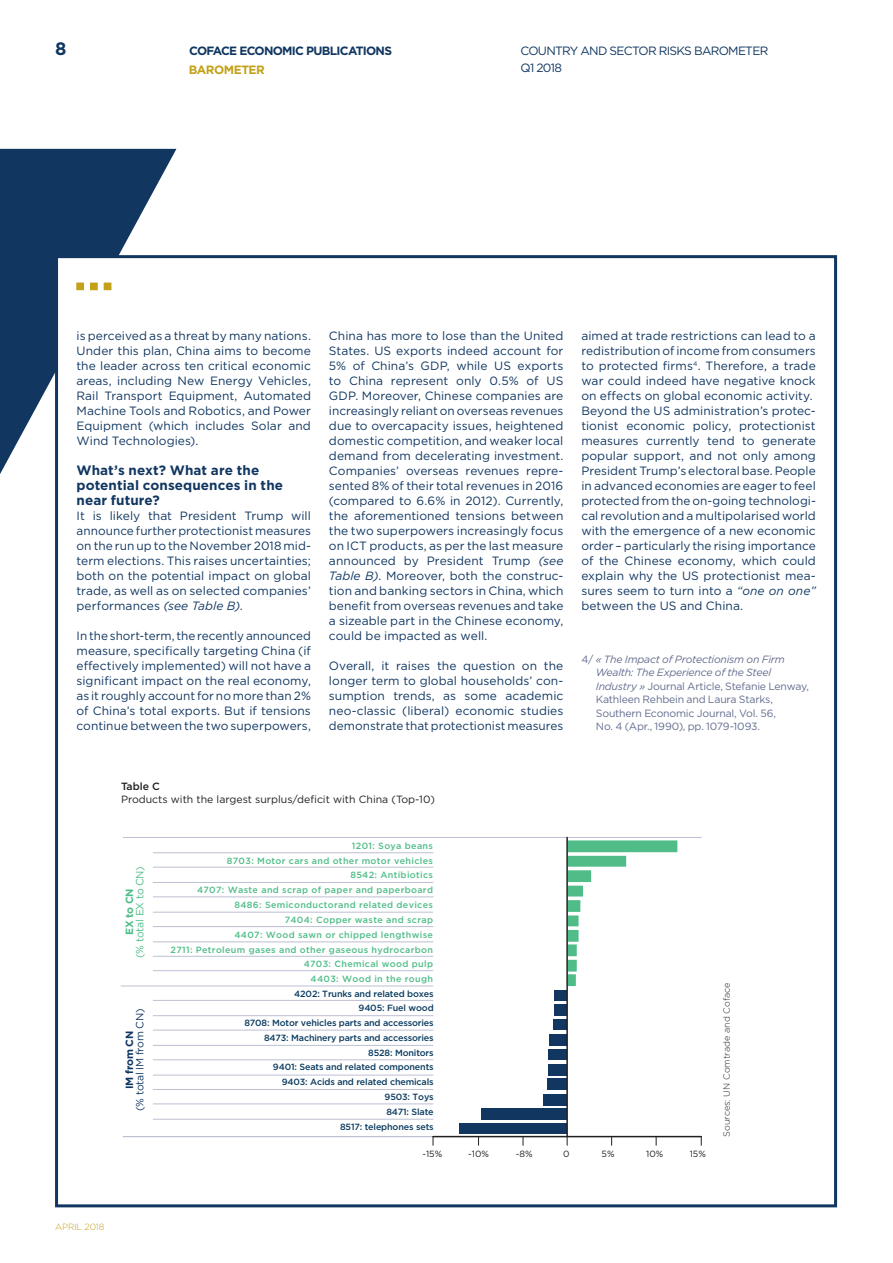
<style>
.page{position:relative;width:893px;height:1263px;background:#fff}
.page>*{position:absolute;margin:0;border:0;box-sizing:border-box;transform-origin:0 0}
.t1{font:700 18px "Gotham";color:#113761}
.t2{font:700 13.5px/15px "Gotham";letter-spacing:.005em;color:#113761}
.t3{font:12px/15px "Gotham";letter-spacing:.005em;color:#113761;text-align:justify}
.t4{font:12px "Gotham";letter-spacing:-.06em;color:#113761}
.t5{font:700 12px "Gotham";letter-spacing:-.06em;color:#113761}
.t6{font:700 12px "Gotham";letter-spacing:-.04em;color:#c3a119}
.t7{font:10.5px/13.5px "Gotham";letter-spacing:-.02em;color:#636d8f}
.t8{font:10.5px "Gotham";color:#231f20}
.t9{font:10.5px "Gotham";letter-spacing:-.025em;color:#113761}
.t10{font:10.5px "Gotham";letter-spacing:-.025em;color:#50bd88}
.t11{font:700 10.5px "Gotham";letter-spacing:-.025em;color:#113761}
.t12{font:500 10.5px "Gotham";color:#231f20}
.t13{font:700 10.5px "Gotham";color:#50bd88}
.t14{font:500 9px "Gotham";letter-spacing:.035em;color:#50bd88}
.t15{font:500 9px "Gotham";letter-spacing:-.015em;color:#0a3b5f}
.t16{font:300 9px "Gotham";color:#231f20}
.t17{font:9px "Gotham";color:#231f20}
.t18{font:300 9px "Gotham";letter-spacing:-.02em;color:#c3a119}
.s1{font-style:italic}
</style>
<div class="page">
<svg style="left:0;top:149px;width:176px;height:325px;fill:#113761"></svg>
<div style="left:57px;top:257px;width:779px;height:949px;background:#fff"></div>
<svg style="left:76px;top:283px;width:35px;height:7px"></svg>
<hr style="left:123px;top:1136px;width:310px;height:1px;background:#bdc0d2">
<hr style="left:123px;top:837px;width:578px;height:1px;background:#bdc0d2">
<hr style="left:153px;top:852px;width:280px;height:1px;background:#bdc0d2">
<hr style="left:153px;top:867px;width:280px;height:1px;background:#bdc0d2">
<hr style="left:153px;top:882px;width:280px;height:1px;background:#bdc0d2">
<hr style="left:153px;top:896px;width:280px;height:1px;background:#bdc0d2">
<hr style="left:153px;top:912px;width:280px;height:1px;background:#bdc0d2">
<hr style="left:153px;top:926px;width:280px;height:1px;background:#bdc0d2">
<hr style="left:153px;top:941px;width:280px;height:1px;background:#bdc0d2">
<hr style="left:153px;top:956px;width:280px;height:1px;background:#bdc0d2">
<hr style="left:153px;top:970px;width:280px;height:1px;background:#bdc0d2">
<hr style="left:121px;top:986px;width:312px;height:1px;background:#bdc0d2">
<hr style="left:153px;top:1000px;width:280px;height:1px;background:#bdc0d2">
<hr style="left:153px;top:1015px;width:280px;height:1px;background:#bdc0d2">
<hr style="left:153px;top:1030px;width:280px;height:1px;background:#bdc0d2">
<hr style="left:153px;top:1045px;width:280px;height:1px;background:#bdc0d2">
<hr style="left:153px;top:1059px;width:280px;height:1px;background:#bdc0d2">
<hr style="left:153px;top:1075px;width:280px;height:1px;background:#bdc0d2">
<hr style="left:153px;top:1089px;width:280px;height:1px;background:#bdc0d2">
<hr style="left:153px;top:1103px;width:280px;height:1px;background:#bdc0d2">
<hr style="left:153px;top:1119px;width:280px;height:1px;background:#bdc0d2">
<hr style="left:433px;top:1136px;width:268px;height:1px;background:#231f20">
<div style="left:459px;top:1123px;width:107px;height:11px;background:#113761"></div>
<div style="left:481px;top:1108px;width:85px;height:12px;background:#113761"></div>
<div style="left:543px;top:1094px;width:23px;height:11px;background:#113761"></div>
<div style="left:547px;top:1078px;width:19px;height:12px;background:#113761"></div>
<div style="left:548px;top:1064px;width:18px;height:11px;background:#113761"></div>
<div style="left:548px;top:1049px;width:18px;height:11px;background:#113761"></div>
<div style="left:548px;top:1034px;width:18px;height:12px;background:#113761"></div>
<div style="left:553px;top:1019px;width:13px;height:11px;background:#113761"></div>
<div style="left:554px;top:1004px;width:12px;height:12px;background:#113761"></div>
<div style="left:554px;top:990px;width:12px;height:10px;background:#113761"></div>
<svg style="left:568px;top:840px;width:109px;height:146px"></svg>
<hr style="left:566px;top:837px;width:2px;height:299px;background:#231f20">
<h1 class="t1" style="left:55px;top:37px;width:13px">8</h1>
<p class="t5" style="left:189px;top:43px;width:204px">COFACE ECONOMIC PUBLICATIONS</p>
<p class="t4" style="left:521px;top:43px;width:249px">COUNTRY AND SECTOR RISKS BAROMETER</p>
<p class="t6" style="left:189px;top:62px;width:78px">BAROMETER</p>
<p class="t3" style="left:521px;top:60px;width:43px">Q1 2018</p>
<p class="t3" style="left:77px;top:328px;width:236px">is perceived as a threat by many nations.<br>Under this plan, China aims to become the leader across ten critical economic areas, including New Energy Vehicles, Rail Transport Equipment, Automated Machine Tools and Robotics, and Power Equipment (which includes Solar and Wind Technologies).</p>
<p class="t2" style="left:77px;top:463px;width:208px">What’s next? What are the potential consequences in the near future?</p>
<p class="t3" style="left:77px;top:508px;width:236px">It is likely that President Trump will announce further protectionist measures on the run up to the November 2018 mid&shy;term elections. This raises uncertainties; both on the potential impact on global trade, as well as on selected companies’ performances <span class="s1">(see Table B)</span>.</p>
<p class="t3" style="left:77px;top:628px;width:236px">In the short-term, the recently announced measure, specifically targeting China (if effectively implemented) will not have a significant impact on the real economy, as it roughly account for no more than 2% of China’s total exports. But if tensions continue between the two superpowers,</p>
<p class="t3" style="left:329px;top:328px;width:236px">China has more to lose than the United States. US exports indeed account for 5% of China’s GDP, while US exports to China represent only 0.5% of US GDP. Moreover, Chinese companies are increasingly reliant on overseas revenues due to overcapacity issues, heightened domestic competition, and weaker local demand from decelerating investment.<br>Companies’ overseas revenues repre&shy;sented 8% of their total revenues in 2016 (compared to 6.6% in 2012). Currently, the aforementioned tensions between the two superpowers increasingly focus on ICT products, as per the last measure announced by President Trump <span class="s1">(see Table B)</span>. Moreover, both the construc&shy;tion and banking sectors in China, which benefit from overseas revenues and take a sizeable part in the Chinese economy, could be impacted as well.</p>
<p class="t3" style="left:329px;top:658px;width:236px">Overall, it raises the question on the longer term to global households’ con&shy;sumption trends, as some academic neo-classic (liberal) economic studies demonstrate that protectionist measures</p>
<p class="t3" style="left:581px;top:328px;width:236px;text-align:left">aimed at trade restrictions can lead to a redistribution of income from consumers to protected firms<sup>4</sup>. Therefore, a trade war could indeed have negative knock on effects on global economic activity.<br>Beyond the US administration’s protec&shy;tionist economic policy, protectionist measures currently tend to generate popular support, and not only among President Trump’s electoral base. People in advanced economies are eager to feel protected from the on-going technologi&shy;cal revolution and a multipolarised world with the emergence of a new economic order – particularly the rising importance of the Chinese economy, which could explain why the US protectionist mea&shy;sures seem to turn into a <span class="s1">“one on one” </span>between the US and China.</p>
<p class="t7" style="left:596px;top:652px;width:215px;text-indent:-14px">4/ <span class="s1">« The Impact of Protectionism on Firm Wealth: The Experience of the Steel Industry »</span> Journal Article, Stefanie Lenway, Kathleen Rehbein and Laura Starks, Southern Economic Journal, Vol. 56,<br>No. 4 (Apr., 1990), pp. 1079-1093.</p>
<p class="t12" style="left:121px;top:779px;width:41px">Table C</p>
<p class="t8" style="left:121px;top:792px;width:316px">Products with the largest surplus/deficit with China (Top-10)</p>
<p class="t14" style="left:352px;top:840px;width:83px">1201: Soya beans</p>
<p class="t10" style="left:133px;top:958px;width:93px;rotate:-90deg">(% total EX to CN)</p>
<p class="t13" style="left:122px;top:935px;width:48px;rotate:-90deg">EX to CN</p>
<p class="t9" style="left:133px;top:1111px;width:104px;rotate:-90deg">(% total IM from CN)</p>
<p class="t11" style="left:122px;top:1089px;width:59px;rotate:-90deg">IM from CN</p>
<p class="t14" style="left:227px;top:854px;width:208px">8703: Motor cars and other motor vehicles</p>
<p class="t14" style="left:350px;top:869px;width:84px">8542: Antibiotics</p>
<p class="t14" style="left:197px;top:884px;width:237px">4707: Waste and scrap of paper and paperboard</p>
<p class="t14" style="left:234px;top:899px;width:200px">8486: Semiconductorand related devices</p>
<p class="t14" style="left:285px;top:914px;width:150px">7404: Copper waste and scrap</p>
<p class="t14" style="left:234px;top:929px;width:200px">4407: Wood sawn or chipped lengthwise</p>
<p class="t14" style="left:171px;top:943px;width:264px">2711: Petroleum gases and other gaseous hydrocarbon</p>
<p class="t14" style="left:304px;top:958px;width:131px">4703: Chemical wood pulp</p>
<p class="t14" style="left:311px;top:973px;width:124px">4403: Wood in the rough</p>
<p class="t15" style="left:294px;top:987px;width:141px">4202: Trunks and related boxes</p>
<p class="t15" style="left:359px;top:1002px;width:77px">9405: Fuel wood</p>
<p class="t15" style="left:244px;top:1017px;width:191px">8708: Motor vehicles parts and accessories</p>
<p class="t15" style="left:264px;top:1032px;width:171px">8473: Machinery parts and accessories</p>
<p class="t15" style="left:368px;top:1047px;width:67px">8528: Monitors</p>
<p class="t15" style="left:273px;top:1061px;width:162px">9401: Seats and related components</p>
<p class="t15" style="left:282px;top:1076px;width:154px">9403: Acids and related chemicals</p>
<p class="t15" style="left:385px;top:1091px;width:51px">9503: Toys</p>
<p class="t15" style="left:386px;top:1106px;width:49px">8471: Slate</p>
<p class="t15" style="left:340px;top:1120px;width:95px">8517: telephones sets</p>
<p class="t16" style="left:721px;top:1137px;width:155px;rotate:-90deg">Sources: UN Comtrade and Coface</p>
<p class="t18" style="left:55px;top:1221px;width:51px">APRIL 2018</p>
<p class="t17" style="left:422px;top:1148px;width:21px">-15%</p>
<p class="t17" style="left:468px;top:1148px;width:22px">-10%</p>
<p class="t17" style="left:516px;top:1148px;width:18px">-8%</p>
<p class="t17" style="left:563px;top:1148px;width:8px">0</p>
<p class="t17" style="left:602px;top:1148px;width:15px">5%</p>
<p class="t17" style="left:646px;top:1148px;width:19px">10%</p>
<p class="t17" style="left:690px;top:1148px;width:18px">15%</p>
</div>
